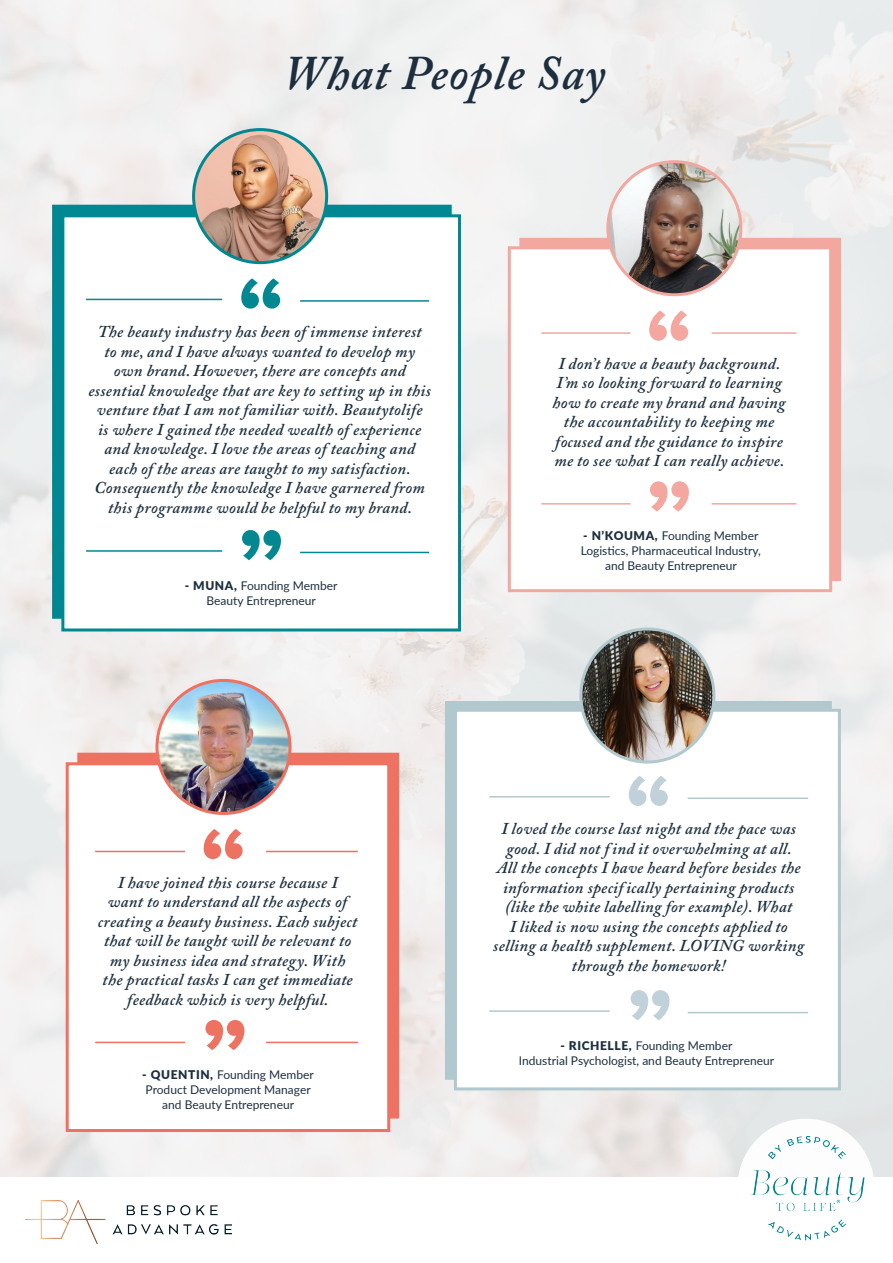
<style>
.page{position:relative;width:893px;height:1263px;background:#fff}
.page>*{position:absolute;margin:0;border:0;box-sizing:border-box;transform-origin:0 0}
.t1{font:700 105px "Proxima Nova A";color:#038892}
.t2{font:700 105px "Proxima Nova A";color:#f3a79f}
.t3{font:700 105px "Proxima Nova A";color:#ee7262}
.t4{font:700 105px "Proxima Nova A";color:#c0d1d9}
.t5{font:italic 600 48px "Adobe Caslon Pro";letter-spacing:.02em;color:#1d2f3f}
.t6{font:italic 600 16.5px/19.5px "Adobe Caslon Pro";letter-spacing:.02em;color:#1d2f3f;text-align:center}
.t7{font:12px "Lato";color:#1d2f3f}
.s1{font-weight:900}
</style>
<div class="page">
<div style="left:0;top:0;width:893px;height:1177px;background:#f4f4f4"></div>
<img style="left:26px;top:1200px;width:205px;height:43px">
<img style="left:733px;top:1114px;width:149px;height:127px">
<div style="left:52px;top:205px;width:400px;height:414px;background:#008892;border:3px solid #008892"></div>
<div style="left:61px;top:214px;width:400px;height:417px;background:#fff;border:3px solid #008892"></div>
<hr style="left:86px;top:299px;width:136px;height:1px;background:#008892">
<hr style="left:300px;top:300px;width:129px;height:2px;background:#008892">
<hr style="left:86px;top:550px;width:136px;height:2px;background:#008892">
<hr style="left:300px;top:552px;width:129px;height:1px;background:#008892">
<img style="left:194px;top:130px;width:133px;height:133px;border-radius:67px">
<div style="left:192px;top:128px;width:136px;height:136px;border:3px solid #008892;border-radius:50%"></div>
<div style="left:519px;top:238px;width:322px;height:343px;background:#f2a79f"></div>
<div style="left:508px;top:246px;width:324px;height:346px;background:#fff;border:3px solid #f2a79f"></div>
<hr style="left:712px;top:332px;width:84px;height:2px;background:#f3a79f">
<hr style="left:712px;top:503px;width:84px;height:2px;background:#f3a79f">
<hr style="left:541px;top:332px;width:90px;height:2px;background:#f3a79f">
<hr style="left:541px;top:503px;width:90px;height:2px;background:#f3a79f">
<img style="left:608px;top:162px;width:133px;height:133px;border-radius:67px">
<div style="left:606px;top:160px;width:136px;height:136px;border:3px solid #f2a79f;border-radius:50%"></div>
<div style="left:77px;top:753px;width:322px;height:365px;background:#ee7161"></div>
<div style="left:66px;top:762px;width:324px;height:370px;background:#fff;border:3px solid #ee7161"></div>
<hr style="left:266px;top:851px;width:92px;height:1px;background:#ee7161">
<hr style="left:266px;top:1042px;width:92px;height:1px;background:#ee7161">
<hr style="left:95px;top:851px;width:90px;height:1px;background:#ee7161">
<hr style="left:95px;top:1042px;width:90px;height:1px;background:#ee7161">
<div style="left:445px;top:701px;width:387px;height:379px;background:#b1c9ce"></div>
<div style="left:454px;top:709px;width:387px;height:381px;background:#fff;border:3px solid #b1c9ce"></div>
<hr style="left:489px;top:796px;width:121px;height:1px;background:#b1c9ce">
<hr style="left:688px;top:797px;width:120px;height:2px;background:#b1c9ce">
<hr style="left:489px;top:1010px;width:121px;height:2px;background:#b1c9ce">
<hr style="left:688px;top:1012px;width:120px;height:1px;background:#b1c9ce">
<img style="left:157px;top:680px;width:133px;height:133px;border-radius:67px">
<div style="left:155px;top:679px;width:137px;height:136px;border:3px solid #ee7161;border-radius:50%"></div>
<img style="left:581px;top:629px;width:133px;height:133px;border-radius:67px">
<div style="left:579px;top:627px;width:136px;height:136px;border:3px solid #b1c9ce;border-radius:50%"></div>
<p class="t5" style="left:283px;top:45px;width:324px">What People Say</p>
<p class="t1" style="left:237px;top:255px;width:50px">“</p>
<p class="t6" style="left:89px;top:322px;width:344px">The beauty industry has been of immense interest<br>to me, and I have always wanted to develop my own brand. However, there are concepts and essential knowledge that are key to setting up in this venture that I am not familiar with. Beautytolife<br>is where I gained the needed wealth of experience and knowledge. I love the areas of teaching and each of the areas are taught to my satisfaction.<br>Consequently the knowledge I have garnered from this programme would be helpful to my brand.</p>
<p class="t1" style="left:237px;top:506px;width:50px">”</p>
<p class="t7" style="left:207px;top:592px;width:111px">Beauty Entrepreneur</p>
<p class="t7" style="left:185px;top:577px;width:154px"><span class="s1">- MUNA,</span> Founding Member</p>
<p class="t2" style="left:645px;top:287px;width:50px">“</p>
<p class="t6" style="left:552px;top:353px;width:235px">I don’t have a beauty background.<br>I’m so looking forward to learning how to create my brand and having the accountability to keeping me focused and the guidance to inspire me to see what I can really achieve.</p>
<p class="t2" style="left:645px;top:458px;width:50px">”</p>
<p class="t7" style="left:581px;top:542px;width:182px">Logistics, Pharmaceutical Industry,</p>
<p class="t7" style="left:605px;top:557px;width:133px">and Beauty Entrepreneur</p>
<p class="t7" style="left:583px;top:527px;width:177px"><span class="s1">- N’KOUMA,</span> Founding Member</p>
<p class="t3" style="left:199px;top:805px;width:50px">“</p>
<p class="t6" style="left:118px;top:872px;width:221px">I have joined this course because I</p>
<p class="t6" style="left:98px;top:892px;width:261px">want to understand all the aspects of creating a beauty business. Each subject that will be taught will be relevant to my business idea and strategy. With the practical tasks I can get immediate feedback which is very helpful.</p>
<p class="t3" style="left:200px;top:996px;width:50px">”</p>
<p class="t7" style="left:142px;top:1066px;width:173px"><span class="s1">- QUENTIN,</span> Founding Member</p>
<p class="t7" style="left:146px;top:1081px;width:167px">Product Development Manager</p>
<p class="t7" style="left:162px;top:1096px;width:133px">and Beauty Entrepreneur</p>
<p class="t4" style="left:625px;top:752px;width:50px">“</p>
<p class="t6" style="left:493px;top:819px;width:312px">I loved the course last night and the pace was good. I did not f ind it overwhelming at all.<br>All the concepts I have heard before besides the information specif ically pertaining products (like the white labelling for example). What<br>I liked is now using the concepts applied to selling a health supplement. LOVING working through the homework!</p>
<p class="t4" style="left:626px;top:966px;width:50px">”</p>
<p class="t7" style="left:560px;top:1037px;width:173px"><span class="s1">- RICHELLE,</span> Founding Member</p>
<p class="t7" style="left:519px;top:1052px;width:257px">Industrial Psychologist, and Beauty Entrepreneur</p>
</div>
